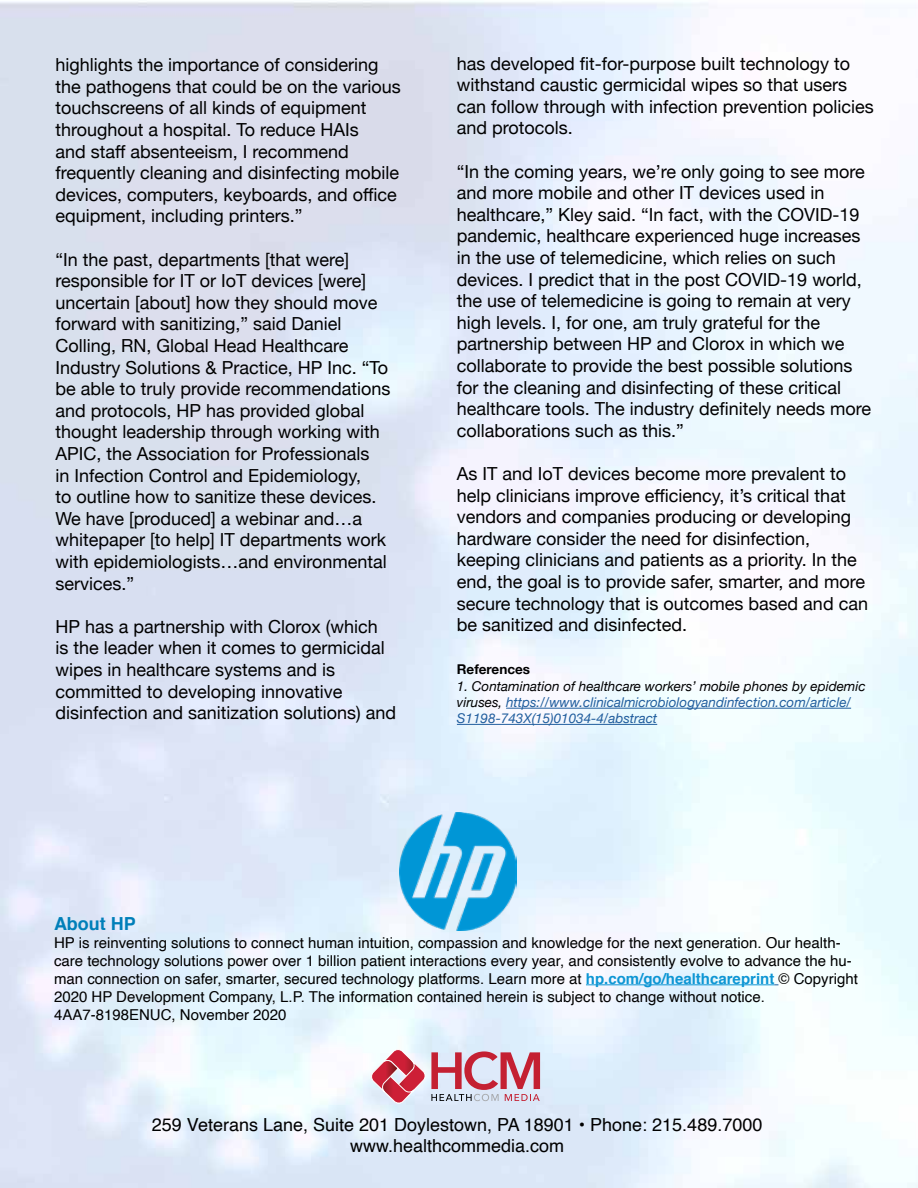
<style>
.page{position:relative;width:918px;height:1188px;background:#fff}
.page>*{position:absolute;margin:0;border:0;box-sizing:border-box;transform-origin:0 0}
.t1{font:18px/21.6px "Helvetica Neue";color:#000}
.t2{font:18px/21.6px "Helvetica";color:#000;text-align:center}
.t3{font:700 18px "Helvetica";color:#007fb9}
.t4{font:15px/18px "Helvetica";color:#000}
.t5{font:italic 13.5px/16.2px "Helvetica Neue";color:#215e9e}
.t6{font:700 13.5px "Helvetica Neue";color:#000}
.s1{color:#000}
.s2{font-weight:700;color:#0d96d4}
</style>
<div class="page">
<img style="left:0;top:1px;width:918px;height:1187px">
<hr style="left:586px;top:984px;width:188px;height:1px;background:#0d96d4">
<svg style="left:371px;top:1049px;width:169px;height:55px;background:#d49eae"></svg>
<hr style="left:506px;top:708px;width:345px;height:1px;background:#215e9e">
<hr style="left:457px;top:724px;width:200px;height:1px;background:#215e9e">
<img style="left:399px;top:813px;width:118px;height:117px">
<p class="t1" style="left:56px;top:55px;width:347px">highlights the importance of considering the pathogens that could be on the various touchscreens of all kinds of equipment throughout a hospital. To reduce HAIs<br>and staff absenteeism, I recommend frequently cleaning and disinfecting mobile devices, computers, keyboards, and office equipment, including printers.”</p>
<p class="t1" style="left:56px;top:249px;width:337px">“In the past, departments [that were] responsible for IT or IoT devices [were] uncertain [about] how they should move forward with sanitizing,” said Daniel Colling, RN, Global Head Healthcare Industry Solutions &amp; Practice, HP Inc. “To be able to truly provide recommendations and protocols, HP has provided global thought leadership through working with APIC, the Association for Professionals<br>in Infection Control and Epidemiology,<br>to outline how to sanitize these devices.<br>We have [produced] a webinar and…a whitepaper [to help] IT departments work with epidemiologists…and environmental services.”</p>
<p class="t1" style="left:56px;top:617px;width:342px">HP has a partnership with Clorox (which<br>is the leader when it comes to germicidal wipes in healthcare systems and is committed to developing innovative disinfection and sanitization solutions) and</p>
<p class="t1" style="left:457px;top:53px;width:419px">has developed fit-for-purpose built technology to withstand caustic germicidal wipes so that users can follow through with infection prevention policies and protocols.</p>
<p class="t1" style="left:457px;top:161px;width:416px">“In the coming years, we’re only going to see more and more mobile and other IT devices used in healthcare,” Kley said. “In fact, with the COVID-19 pandemic, healthcare experienced huge increases in the use of telemedicine, which relies on such devices. I predict that in the post COVID-19 world, the use of telemedicine is going to remain at very high levels. I, for one, am truly grateful for the partnership between HP and Clorox in which we collaborate to provide the best possible solutions for the cleaning and disinfecting of these critical healthcare tools. The industry definitely needs more collaborations such as this.”</p>
<p class="t1" style="left:457px;top:464px;width:413px">As IT and IoT devices become more prevalent to help clinicians improve efficiency, it’s critical that vendors and companies producing or developing hardware consider the need for disinfection, keeping clinicians and patients as a priority. In the end, the goal is to provide safer, smarter, and more secure technology that is outcomes based and can be sanitized and disinfected.</p>
<p class="t6" style="left:457px;top:659px;width:75px">References</p>
<p class="t5" style="left:457px;top:679px;width:410px"><span class="s1">1. Contamination of healthcare workers’ mobile phones by epidemic viruses,</span> https://www.clinicalmicrobiologyandinfection.com/article/<br>S1198-743X(15)01034-4/abstract</p>
<p class="t3" style="left:54px;top:909px;width:83px">About HP</p>
<p class="t4" style="left:54px;top:934px;width:805px">HP is reinventing solutions to connect human intuition, compassion and knowledge for the next generation. Our health&shy;care technology solutions power over 1 billion patient interactions every year, and consistently evolve to advance the hu&shy;man connection on safer, smarter, secured technology platforms. Learn more at <span class="s2">hp.com/go/healthcareprint</span> © Copyright 2020 HP Development Company, L.P. The information contained herein is subject to change without notice.<br>4AA7-8198ENUC, November 2020</p>
<p class="t2" style="left:152px;top:1114px;width:612px">259 Veterans Lane, Suite 201 Doylestown, PA 18901 • Phone: 215.489.7000 www.healthcommedia.com</p>
</div>
